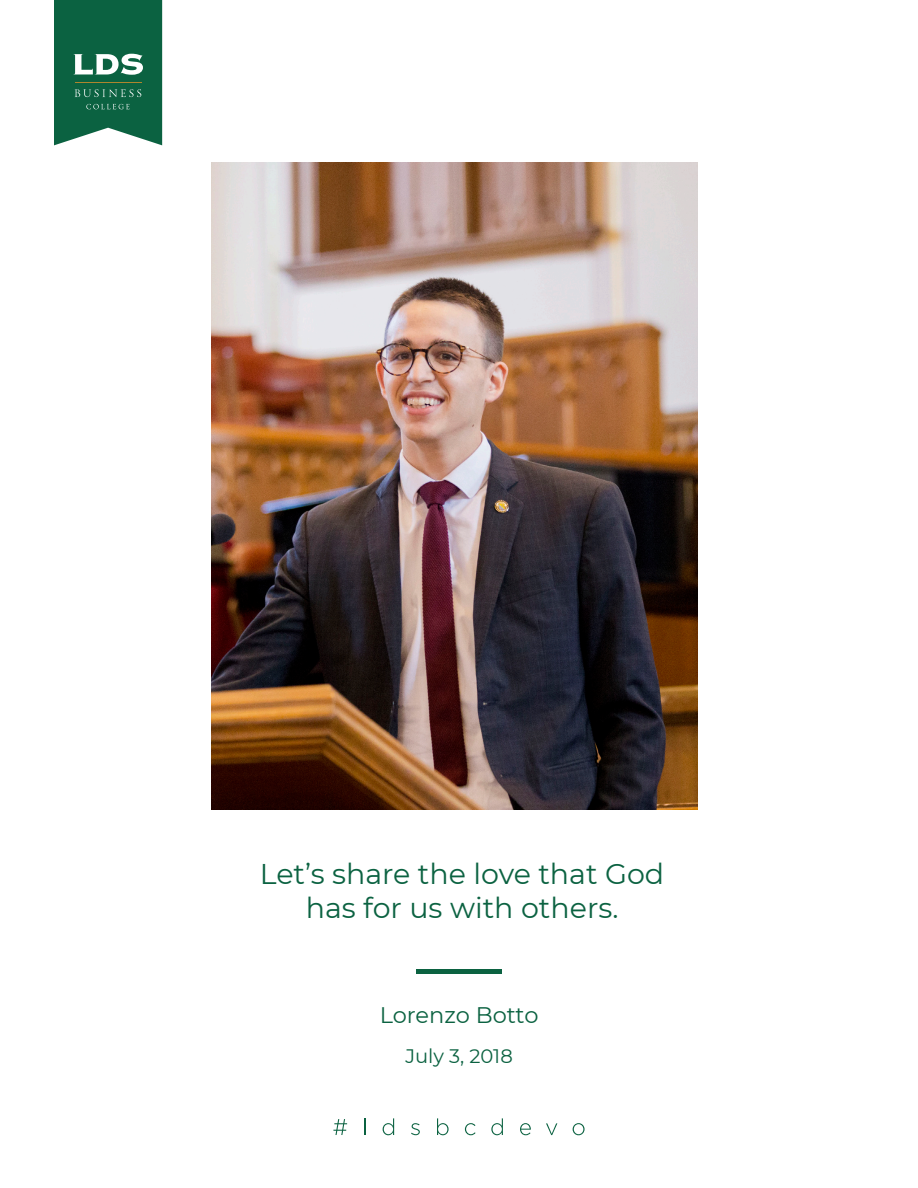
<style>
.page{position:relative;width:918px;height:1188px;background:#fff}
.page>*{position:absolute;margin:0;border:0;box-sizing:border-box;transform-origin:0 0}
.t1{font:28.5px/33.8px "Montserrat";color:#0b6241;text-align:center}
.t2{font:22.5px "Montserrat";letter-spacing:-.005em;color:#0b6241}
.t3{font:19.5px "Montserrat";color:#0b6241}
</style>
<div class="page">
<svg style="left:333px;top:1119px;width:14px;height:16px"></svg>
<svg style="left:364px;top:1118px;width:1px;height:17px"></svg>
<svg style="left:383px;top:1118px;width:11px;height:17px"></svg>
<svg style="left:411px;top:1123px;width:9px;height:12px"></svg>
<svg style="left:437px;top:1118px;width:12px;height:17px"></svg>
<svg style="left:465px;top:1123px;width:11px;height:12px"></svg>
<svg style="left:491px;top:1118px;width:12px;height:17px"></svg>
<svg style="left:520px;top:1123px;width:11px;height:12px"></svg>
<svg style="left:546px;top:1123px;width:11px;height:12px"></svg>
<svg style="left:573px;top:1123px;width:12px;height:12px"></svg>
<svg style="left:54px;top:0;width:108px;height:145px;background:#277457"></svg>
<hr style="left:75px;top:82px;width:67px;height:1px;background:#ae852d">
<img style="left:212px;top:162px;width:486px;height:648px">
<div style="left:416px;top:969px;width:86px;height:5px;background:#0b6241"></div>
<p class="t1" style="left:260px;top:856px;width:406px">Let’s share the love that God has for us with others.</p>
<p class="t2" style="left:380px;top:999px;width:160px">Lorenzo Botto</p>
<p class="t3" style="left:405px;top:1043px;width:109px">July 3, 2018</p>
</div>
